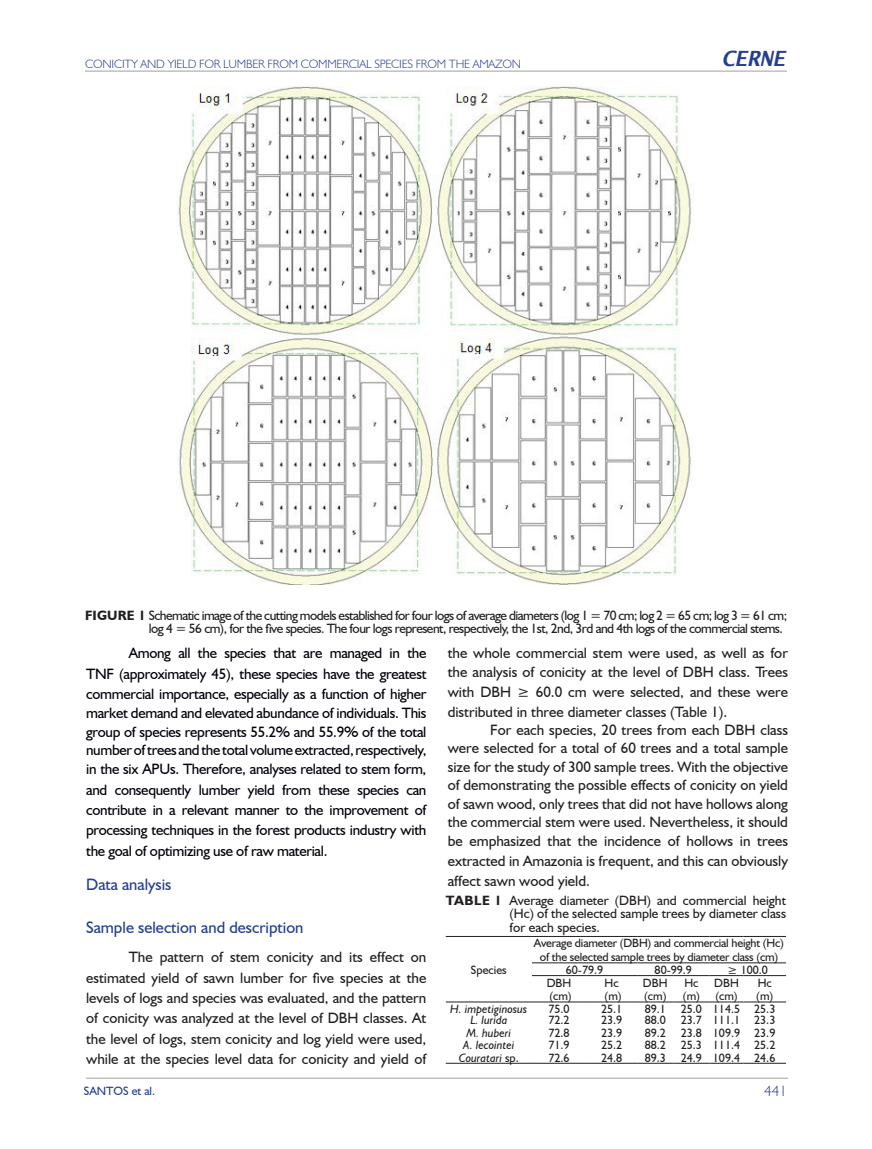
<style>
.page{position:relative;width:872px;height:1149px;background:#fff}
.page>*{position:absolute;margin:0;border:0;box-sizing:border-box;transform-origin:0 0}
.t1{font:italic 700 21px "Lucida Sans Typewriter";color:#253f8e}
.Subseção{font:16.5px "Humanist 521 BT";color:#253f8e}
.Corpo_de_Texto{font:15px/18.5px "Humanist 521 BT";color:#231f20}
.Corpo_de_Texto-2{font:15px/20.2px "Humanist 521 BT";letter-spacing:-.02em;color:#00000a;text-align:justify}
.t2{font:300 15px "Humanist 521 BT";color:#253f8e}
.Título_Tab_Fig_Quad{font:13.5px/13.5px "Humanist 521 BT";letter-spacing:-.04em;color:#231f20;text-align:justify}
.Corpo_Tab__Quad{font:12px/13.5px "Humanist 521 BT";letter-spacing:-.015em;color:#231f20;text-align:center}
.t3{font:300 12px "Humanist 521 BT";letter-spacing:-.015em;color:#253f8e}
.Corpo_Tab__Quad-2{font:italic 12px "Humanist 521 BT";color:#231f20}
.t4{font:12px "Humanist 521 BT";color:#253f8e}
.s1{font-weight:700}
.s2{font-style:normal}
</style>
<div class="page">
<hr style="left:85px;top:70px;width:702px;height:2px;background:#bdbfc1">
<hr style="left:86px;top:1077px;width:702px;height:1px;background:#bdbfc1">
<hr style="left:446px;top:935px;width:86px;height:1px;background:#231f20">
<hr style="left:532px;top:935px;width:54px;height:1px;background:#231f20">
<hr style="left:586px;top:935px;width:51px;height:1px;background:#231f20">
<hr style="left:637px;top:935px;width:36px;height:1px;background:#231f20">
<hr style="left:673px;top:935px;width:36px;height:1px;background:#231f20">
<hr style="left:709px;top:935px;width:34px;height:1px;background:#231f20">
<hr style="left:743px;top:935px;width:43px;height:1px;background:#231f20">
<hr style="left:532px;top:962px;width:54px;height:1px;background:#231f20">
<hr style="left:586px;top:962px;width:51px;height:1px;background:#231f20">
<hr style="left:637px;top:962px;width:36px;height:1px;background:#231f20">
<hr style="left:673px;top:962px;width:36px;height:1px;background:#231f20">
<hr style="left:709px;top:962px;width:34px;height:1px;background:#231f20">
<hr style="left:743px;top:962px;width:43px;height:1px;background:#231f20">
<hr style="left:532px;top:974px;width:54px;height:1px;background:#231f20">
<hr style="left:586px;top:974px;width:51px;height:1px;background:#231f20">
<hr style="left:637px;top:974px;width:36px;height:1px;background:#231f20">
<hr style="left:673px;top:974px;width:36px;height:1px;background:#231f20">
<hr style="left:709px;top:974px;width:34px;height:1px;background:#231f20">
<hr style="left:743px;top:974px;width:43px;height:1px;background:#231f20">
<hr style="left:446px;top:1001px;width:86px;height:1px;background:#231f20">
<hr style="left:532px;top:1001px;width:54px;height:1px;background:#231f20">
<hr style="left:586px;top:1001px;width:51px;height:1px;background:#231f20">
<hr style="left:637px;top:1001px;width:36px;height:1px;background:#231f20">
<hr style="left:673px;top:1001px;width:36px;height:1px;background:#231f20">
<hr style="left:709px;top:1001px;width:34px;height:1px;background:#231f20">
<hr style="left:743px;top:1001px;width:43px;height:1px;background:#231f20">
<hr style="left:446px;top:1062px;width:86px;height:1px;background:#231f20">
<hr style="left:532px;top:1062px;width:54px;height:1px;background:#231f20">
<hr style="left:586px;top:1062px;width:51px;height:1px;background:#231f20">
<hr style="left:637px;top:1062px;width:36px;height:1px;background:#231f20">
<hr style="left:673px;top:1062px;width:36px;height:1px;background:#231f20">
<hr style="left:709px;top:1062px;width:34px;height:1px;background:#231f20">
<hr style="left:743px;top:1062px;width:43px;height:1px;background:#231f20">
<img style="left:178px;top:87px;width:516px;height:497px">
<p class="t3" style="left:85px;top:57px;width:437px">CONICITY AND YIELD FOR LUMBER FROM COMMERCIAL SPECIES FROM THE AMAZON</p>
<h1 class="t1" style="left:722px;top:46px;width:65px">CERNE</h1>
<p class="Título_Tab_Fig_Quad" style="left:149px;top:608px;width:639px;text-indent:-64px"><span class="s1">FIGURE 1</span> Schematic image of the cutting models established for four logs of average diameters (log 1 = 70 cm; log 2 = 65 cm; log 3 = 61 cm; log 4 = 56 cm), for the five species. The four logs represent, respectively, the 1st, 2nd, 3rd and 4th logs of the commercial stems.</p>
<p class="Corpo_de_Texto" style="left:448px;top:643px;width:342px">the whole commercial stem were used, as well as for the analysis of conicity at the level of DBH class. Trees</p>
<p class="Corpo_de_Texto" style="left:448px;top:681px;width:342px;line-height:20px">with DBH ≥ 60.0 cm were selected, and these were distributed in three diameter classes (Table 1).</p>
<p class="Corpo_de_Texto" style="left:448px;top:720px;width:342px;text-align:justify;text-indent:43px">For each species, 20 trees from each DBH class were selected for a total of 60 trees and a total sample size for the study of 300 sample trees. With the objective of demonstrating the possible effects of conicity on yield of sawn wood, only trees that did not have hollows along the commercial stem were used. Nevertheless, it should be emphasized that the incidence of hollows in trees</p>
<p class="Corpo_de_Texto" style="left:448px;top:850px;width:342px;line-height:20px">extracted in Amazonia is frequent, and this can obviously affect sawn wood yield.</p>
<p class="Corpo_de_Texto-2" style="left:86px;top:642px;width:342px;text-indent:43px">Among all the species that are managed in the TNF (approximately 45), these species have the greatest commercial importance, especially as a function of higher</p>
<p class="Corpo_de_Texto-2" style="left:86px;top:702px;width:342px;line-height:18.8px">market demand and elevated abundance of individuals. This group of species represents 55.2% and 55.9% of the total number of trees and the total volume extracted, respectively, in the six APUs. Therefore, analyses related to stem form,</p>
<p class="Corpo_de_Texto-2" style="left:86px;top:778px;width:342px">and consequently lumber yield from these species can contribute in a relevant manner to the improvement of processing techniques in the forest products industry with the goal of optimizing use of raw material.</p>
<p class="Subseção" style="left:86px;top:874px;width:87px">Data analysis</p>
<p class="Subseção" style="left:86px;top:917px;width:219px">Sample selection and description</p>
<p class="Corpo_de_Texto" style="left:86px;top:946px;width:342px;line-height:20.2px;text-align:justify;text-indent:43px">The pattern of stem conicity and its effect on estimated yield of sawn lumber for five species at the levels of logs and species was evaluated, and the pattern of conicity was analyzed at the level of DBH classes. At the level of logs, stem conicity and log yield were used, while at the species level data for conicity and yield of</p>
<p class="Título_Tab_Fig_Quad" style="left:509px;top:892px;width:278px;text-indent:-64px"><span class="s1">TABLE 1</span> Average diameter (DBH) and commercial height (Hc) of the selected sample trees by diameter class for each species.</p>
<p class="Corpo_Tab__Quad" style="left:471px;top:962px;width:37px">Species</p>
<p class="Corpo_Tab__Quad" style="left:534px;top:936px;width:251px">Average diameter (DBH) and commercial height (Hc) of the selected sample trees by diameter class (cm)</p>
<p class="Corpo_Tab__Quad" style="left:566px;top:962px;width:39px">60-79.9</p>
<p class="Corpo_Tab__Quad" style="left:654px;top:962px;width:39px">80-99.9</p>
<p class="Corpo_Tab__Quad" style="left:727px;top:962px;width:42px">≥ 100.0</p>
<p class="Corpo_Tab__Quad" style="left:546px;top:975px;width:26px">DBH</p>
<p class="Corpo_Tab__Quad" style="left:549px;top:988px;width:24px">(cm)</p>
<p class="Corpo_Tab__Quad" style="left:604px;top:975px;width:16px">Hc</p>
<p class="Corpo_Tab__Quad" style="left:604px;top:988px;width:19px">(m)</p>
<p class="Corpo_Tab__Quad" style="left:643px;top:975px;width:26px">DBH</p>
<p class="Corpo_Tab__Quad" style="left:644px;top:988px;width:24px">(cm)</p>
<p class="Corpo_Tab__Quad" style="left:684px;top:975px;width:16px">Hc</p>
<p class="Corpo_Tab__Quad" style="left:683px;top:988px;width:19px">(m)</p>
<p class="Corpo_Tab__Quad" style="left:714px;top:975px;width:26px">DBH</p>
<p class="Corpo_Tab__Quad" style="left:715px;top:988px;width:24px">(cm)</p>
<p class="Corpo_Tab__Quad" style="left:757px;top:975px;width:16px">Hc</p>
<p class="Corpo_Tab__Quad" style="left:756px;top:988px;width:19px">(m)</p>
<p class="Corpo_Tab__Quad-2" style="left:450px;top:1000px;width:79px">H. impetiginosus</p>
<p class="Corpo_Tab__Quad" style="left:548px;top:1001px;width:23px">75.0</p>
<p class="Corpo_Tab__Quad" style="left:601px;top:1001px;width:23px">25.1</p>
<p class="Corpo_Tab__Quad" style="left:644px;top:1001px;width:23px">89.1</p>
<p class="Corpo_Tab__Quad" style="left:681px;top:1001px;width:23px">25.0</p>
<p class="Corpo_Tab__Quad" style="left:713px;top:1001px;width:29px">114.5</p>
<p class="Corpo_Tab__Quad" style="left:754px;top:1001px;width:23px">25.3</p>
<p class="Corpo_Tab__Quad-2" style="left:470px;top:1012px;width:38px">L. lurida</p>
<p class="Corpo_Tab__Quad" style="left:548px;top:1012px;width:23px">72.2</p>
<p class="Corpo_Tab__Quad" style="left:601px;top:1012px;width:23px">23.9</p>
<p class="Corpo_Tab__Quad" style="left:644px;top:1012px;width:23px">88.0</p>
<p class="Corpo_Tab__Quad" style="left:681px;top:1012px;width:23px">23.7</p>
<p class="Corpo_Tab__Quad" style="left:713px;top:1012px;width:29px">111.1</p>
<p class="Corpo_Tab__Quad" style="left:754px;top:1012px;width:23px">23.3</p>
<p class="Corpo_Tab__Quad-2" style="left:466px;top:1024px;width:46px">M. huberi</p>
<p class="Corpo_Tab__Quad" style="left:548px;top:1025px;width:23px">72.8</p>
<p class="Corpo_Tab__Quad" style="left:601px;top:1025px;width:23px">23.9</p>
<p class="Corpo_Tab__Quad" style="left:644px;top:1025px;width:23px">89.2</p>
<p class="Corpo_Tab__Quad" style="left:681px;top:1025px;width:23px">23.8</p>
<p class="Corpo_Tab__Quad" style="left:713px;top:1025px;width:29px">109.9</p>
<p class="Corpo_Tab__Quad" style="left:754px;top:1025px;width:23px">23.9</p>
<p class="Corpo_Tab__Quad-2" style="left:463px;top:1037px;width:53px">A. lecointei</p>
<p class="Corpo_Tab__Quad" style="left:548px;top:1037px;width:23px">71.9</p>
<p class="Corpo_Tab__Quad" style="left:601px;top:1037px;width:23px">25.2</p>
<p class="Corpo_Tab__Quad" style="left:644px;top:1037px;width:23px">88.2</p>
<p class="Corpo_Tab__Quad" style="left:681px;top:1037px;width:23px">25.3</p>
<p class="Corpo_Tab__Quad" style="left:713px;top:1037px;width:29px">111.4</p>
<p class="Corpo_Tab__Quad" style="left:754px;top:1037px;width:23px">25.2</p>
<p class="Corpo_Tab__Quad-2" style="left:459px;top:1049px;width:61px">Couratari <span class="s2">sp.</span></p>
<p class="Corpo_Tab__Quad" style="left:548px;top:1050px;width:23px">72.6</p>
<p class="Corpo_Tab__Quad" style="left:601px;top:1050px;width:23px">24.8</p>
<p class="Corpo_Tab__Quad" style="left:644px;top:1050px;width:23px">89.3</p>
<p class="Corpo_Tab__Quad" style="left:681px;top:1050px;width:23px">24.9</p>
<p class="Corpo_Tab__Quad" style="left:713px;top:1050px;width:29px">109.4</p>
<p class="Corpo_Tab__Quad" style="left:754px;top:1050px;width:23px">24.6</p>
<p class="t4" style="left:84px;top:1082px;width:73px">SANTOS et al.</p>
<p class="t2" style="left:764px;top:1081px;width:24px">441</p>
</div>
